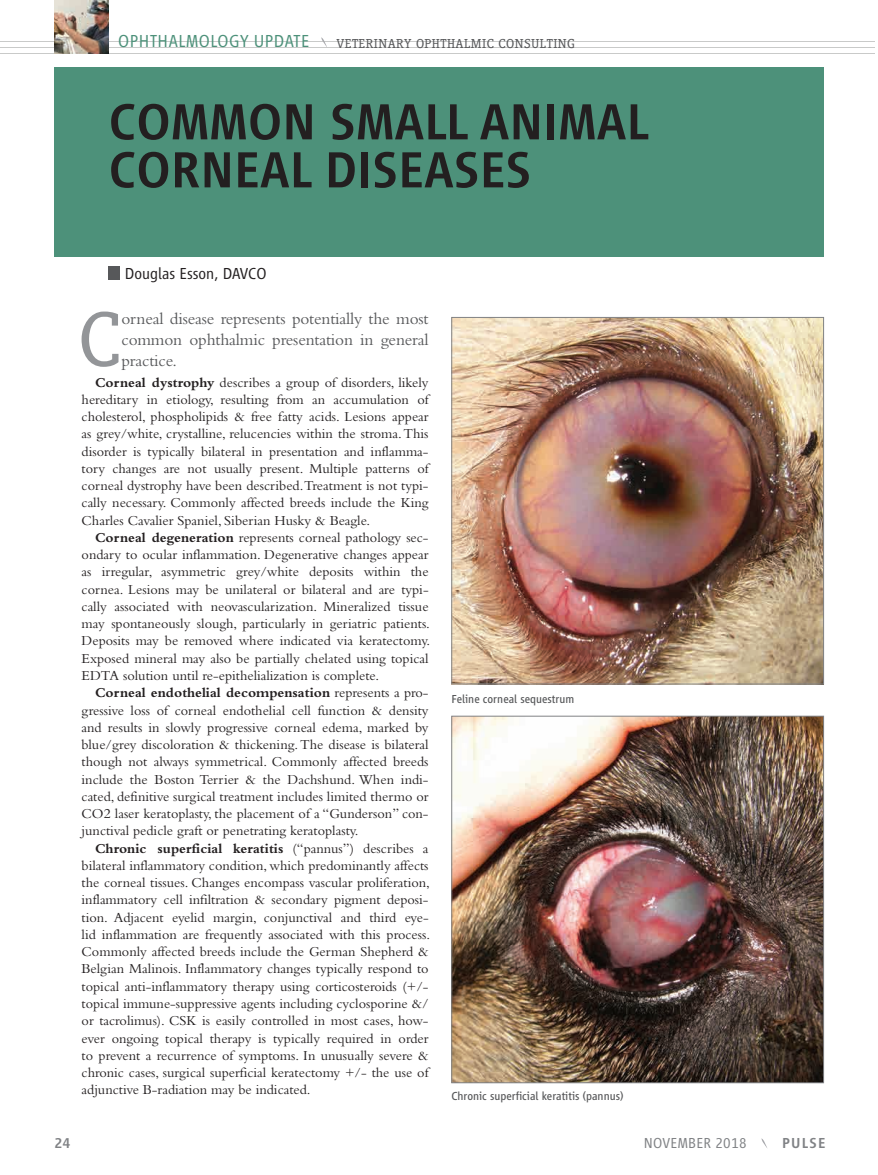
<style>
.page{position:relative;width:878px;height:1175px;background:#fff}
.page>*{position:absolute;margin:0;border:0;box-sizing:border-box;transform-origin:0 0}
.t1{font:300 80.25px "Siseriff LT Std";color:#939598}
.t2{font:500 52.5px/48px "Vialog LT";color:#231f20}
.t3{font:300 18px "Vialog LT";letter-spacing:.03em;color:#4d917a}
.t4{font:17.25px/21px "Bembo";letter-spacing:-.01em;color:#57585a;text-align:justify}
.t5{font:300 16.5px "Vialog LT";color:#231f20}
.t6{font:300 15px "Vialog LT";letter-spacing:.02em;color:#808285}
.t7{font:500 15px "Vialog LT";letter-spacing:.08em;color:#808285}
.t8{font:14.25px/17.2px "Bembo";color:#231f20;text-align:justify}
.t9{font:300 13.5px "Siseriff LT Std";letter-spacing:.03em;color:#57585a}
.t10{font:12px "Vialog LT";color:#57585a}
.s1{font-weight:700}
</style>
<div class="page">
<hr style="left:0;top:47px;width:874px;height:1px;background:#939594">
<hr style="left:0;top:42px;width:874px;height:1px;background:#939594">
<hr style="left:0;top:53px;width:874px;height:1px;background:#939594">
<svg style="left:761px;top:1138px;width:6px;height:10px"></svg>
<img style="left:54px;top:0;width:54px;height:54px">
<svg style="left:321px;top:37px;width:6px;height:10px"></svg>
<div style="left:54px;top:68px;width:770px;height:188px;background:#4d917a"></div>
<div style="left:109px;top:266px;width:11px;height:13px;background:#57585a"></div>
<img style="left:453px;top:319px;width:369px;height:363px">
<div style="left:451px;top:317px;width:373px;height:367px;border:1px solid #808285"></div>
<img style="left:453px;top:718px;width:369px;height:363px">
<div style="left:451px;top:716px;width:373px;height:367px;border:1px solid #808285"></div>
<p class="t3" style="left:118px;top:31px;width:192px">OPHTHALMOLOGY UPDATE</p>
<p class="t9" style="left:336px;top:35px;width:240px">VETERINARY OPHTHALMIC CONSULTING</p>
<h2 class="t2" style="left:109px;top:98px;width:542px">COMMON SMALL ANIMAL<br>CORNEAL DISEASES</h2>
<p class="t5" style="left:125px;top:264px;width:143px">Douglas Esson, DAVCO</p>
<h1 class="t1" style="left:78px;top:294px;width:45px">C</h1>
<p class="t4" style="left:121px;top:308px;width:308px">orneal disease represents potentially the most common ophthalmic presentation in general practice.</p>
<p class="t8" style="left:82px;top:373px;width:348px;text-indent:13px"><span class="s1">Corneal dystrophy</span> describes a group of disorders, likely hereditary in etiology, resulting from an accumulation of cholesterol, phospholipids &amp; free fatty acids. Lesions appear as grey/white, crystalline, relucencies within the stroma. This disorder is typically bilateral in presentation and inflamma&shy;tory changes are not usually present. Multiple patterns of corneal dystrophy have been described.Treatment is not typi&shy;cally necessary. Commonly affected breeds include the King Charles Cavalier Spaniel, Siberian Husky &amp; Beagle.</p>
<p class="t8" style="left:82px;top:528px;width:350px;text-indent:13px"><span class="s1">Corneal degeneration</span> represents corneal pathology sec&shy;ondary to ocular inflammation. Degenerative changes appear as irregular, asymmetric grey/white deposits within the cornea. Lesions may be unilateral or bilateral and are typi&shy;cally associated with neovascularization. Mineralized tissue may spontaneously slough, particularly in geriatric patients.<br>Deposits may be removed where indicated via keratectomy.<br>Exposed mineral may also be partially chelated using topical EDTA solution until re-epithelialization is complete.</p>
<p class="t8" style="left:82px;top:684px;width:348px;text-indent:13px"><span class="s1">Corneal endothelial decompensation</span> represents a pro&shy;gressive loss of corneal endothelial cell function &amp; density and results in slowly progressive corneal edema, marked by blue/grey discoloration &amp; thickening. The disease is bilateral though not always symmetrical. Commonly affected breeds include the Boston Terrier &amp; the Dachshund. When indi&shy;cated, definitive surgical treatment includes limited thermo or CO2 laser keratoplasty, the placement of a “Gunderson” con&shy;junctival pedicle graft or penetrating keratoplasty.</p>
<p class="t8" style="left:82px;top:839px;width:350px;text-indent:13px"><span class="s1">Chronic superficial keratitis</span> (“pannus”) describes a bilateral inflammatory condition, which predominantly affects the corneal tissues. Changes encompass vascular proliferation, inflammatory cell infiltration &amp; secondary pigment deposi&shy;tion. Adjacent eyelid margin, conjunctival and third eye&shy;lid inflammation are frequently associated with this process.<br>Commonly affected breeds include the German Shepherd &amp; Belgian Malinois. Inflammatory changes typically respond to topical anti-inflammatory therapy using corticosteroids (+/- topical immune-suppressive agents including cyclosporine &amp;/ or tacrolimus). CSK is easily controlled in most cases, how&shy;ever ongoing topical therapy is typically required in order to prevent a recurrence of symptoms. In unusually severe &amp; chronic cases, surgical superficial keratectomy +/- the use of adjunctive B-radiation may be indicated.</p>
<p class="t10" style="left:451px;top:692px;width:124px">Feline corneal sequestrum</p>
<p class="t10" style="left:451px;top:1089px;width:174px">Chronic superficial keratitis (pannus)</p>
<p class="t7" style="left:55px;top:1134px;width:18px">24</p>
<p class="t6" style="left:643px;top:1134px;width:104px">NOVEMBER 2018</p>
<p class="t7" style="left:782px;top:1134px;width:45px">PULSE</p>
</div>
